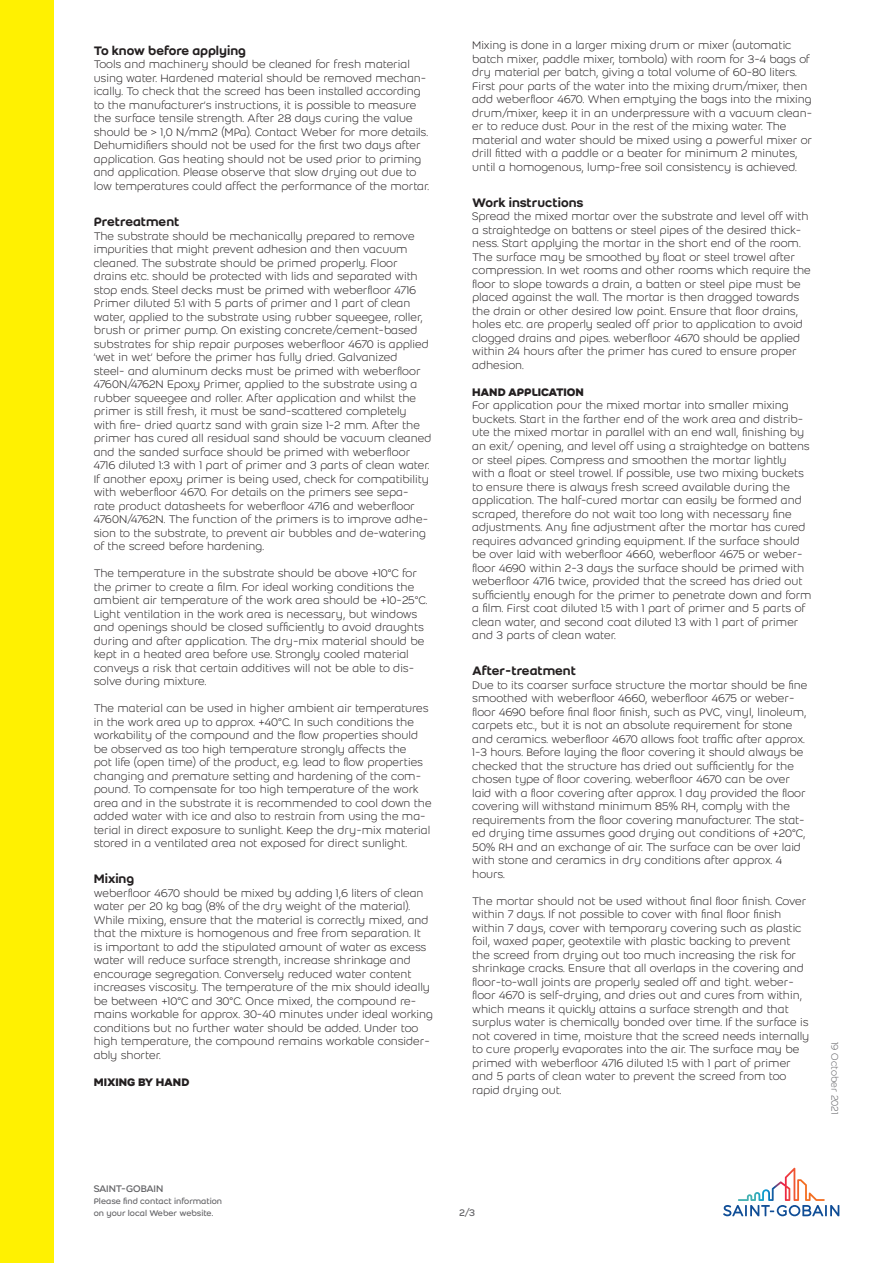
<style>
.page{position:relative;width:893px;height:1263px;background:#fff}
.page>*{position:absolute;margin:0;border:0;box-sizing:border-box;transform-origin:0 0}
.Second_header{font:500 13.5px "Weber";color:#231f20}
.Body_text{font:300 12px/13.5px "Weber";color:#231f20}
.Body_text-2{font:700 12px "Weber";color:#231f20}
.t1{font:10.5px "Weber";letter-spacing:-.02em;color:#636366}
.t2{font:300 10.5px "Weber";color:#636366}
.t3{font:9px/12px "Weber";color:#636366}
.s1{font-weight:700}
</style>
<div class="page">
<div style="left:0;top:0;width:54px;height:1263px;background:#fff101"></div>
<svg style="left:723px;top:1168px;width:116px;height:48px"></svg>
<p class="Second_header" style="left:94px;top:41px;width:154px">To know before applying</p>
<p class="Body_text" style="left:94px;top:57px;width:337px">Tools and machinery should be cleaned for fresh material using water. Hardened material should be removed mechan&shy;ically. To check that the screed has been installed according to the manufacturer’s instructions, it is possible to measure the surface tensile strength. After 28 days curing the value should be &gt; 1,0 N/mm2 (MPa). Contact Weber for more details.<br>Dehumidifiers should not be used for the first two days after application. Gas heating should not be used prior to priming and application. Please observe that slow drying out due to low temperatures could affect the performance of the mortar.</p>
<p class="Second_header" style="left:94px;top:212px;width:87px">Pretreatment</p>
<p class="Body_text" style="left:94px;top:229px;width:339px">The substrate should be mechanically prepared to remove impurities that might prevent adhesion and then vacuum cleaned. The substrate should be primed properly. Floor drains etc. should be protected with lids and separated with stop ends. Steel decks must be primed with weberfloor 4716<br>Primer diluted 5:1 with 5 parts of primer and 1 part of clean water, applied to the substrate using rubber squeegee, roller, brush or primer pump. On existing concrete/cement-based substrates for ship repair purposes weberfloor 4670 is applied ‘wet in wet’ before the primer has fully dried. Galvanized steel- and aluminum decks must be primed with weberfloor 4760N/4762N Epoxy Primer, applied to the substrate using a rubber squeegee and roller. After application and whilst the primer is still fresh, it must be sand-scattered completely with fire- dried quartz sand with grain size 1-2 mm. After the primer has cured all residual sand should be vacuum cleaned and the sanded surface should be primed with weberfloor 4716 diluted 1:3 with 1 part of primer and 3 parts of clean water.<br>If another epoxy primer is being used, check for compatibility with weberfloor 4670. For details on the primers see sepa&shy;rate product datasheets for weberfloor 4716 and weberfloor 4760N/4762N. The function of the primers is to improve adhe&shy;sion to the substrate, to prevent air bubbles and de-watering of the screed before hardening.</p>
<p class="Body_text" style="left:94px;top:566px;width:335px">The temperature in the substrate should be above +10°C for the primer to create a film. For ideal working conditions the ambient air temperature of the work area should be +10-25°C.<br>Light ventilation in the work area is necessary, but windows and openings should be closed sufficiently to avoid draughts during and after application. The dry-mix material should be kept in a heated area before use. Strongly cooled material conveys a risk that certain additives will not be able to dis&shy;solve during mixture.</p>
<p class="Body_text" style="left:94px;top:701px;width:339px">The material can be used in higher ambient air temperatures in the work area up to approx. +40°C. In such conditions the workability of the compound and the flow properties should be observed as too high temperature strongly affects the<br>pot life (open time) of the product, e.g. lead to flow properties changing and premature setting and hardening of the com&shy;pound. To compensate for too high temperature of the work area and in the substrate it is recommended to cool down the added water with ice and also to restrain from using the ma&shy;terial in direct exposure to sunlight. Keep the dry-mix material stored in a ventilated area not exposed for direct sunlight.</p>
<p class="Second_header" style="left:94px;top:869px;width:42px">Mixing</p>
<p class="Body_text" style="left:94px;top:886px;width:341px">weberfloor 4670 should be mixed by adding 1,6 liters of clean water per 20 kg bag (8% of the dry weight of the material).<br>While mixing, ensure that the material is correctly mixed, and that the mixture is homogenous and free from separation. It<br>is important to add the stipulated amount of water as excess water will reduce surface strength, increase shrinkage and encourage segregation. Conversely reduced water content increases viscosity. The temperature of the mix should ideally be between +10°C and 30°C. Once mixed, the compound re&shy;mains workable for approx. 30-40 minutes under ideal working conditions but no further water should be added. Under too high temperature, the compound remains workable consider&shy;ably shorter.</p>
<p class="Body_text-2" style="left:94px;top:1073px;width:97px">MIXING BY HAND</p>
<p class="Body_text" style="left:472px;top:38px;width:341px">Mixing is done in a larger mixing drum or mixer (automatic batch mixer, paddle mixer, tombola) with room for 3-4 bags of dry material per batch, giving a total volume of 60-80 liters.<br>First pour parts of the water into the mixing drum/mixer, then add weberfloor 4670. When emptying the bags into the mixing drum/mixer, keep it in an underpressure with a vacuum clean&shy;er to reduce dust. Pour in the rest of the mixing water. The material and water should be mixed using a powerful mixer or drill fitted with a paddle or a beater for minimum 2 minutes, until a homogenous, lump-free soil consistency is achieved.</p>
<p class="Second_header" style="left:472px;top:193px;width:113px">Work instructions</p>
<p class="Body_text" style="left:472px;top:210px;width:340px">Spread the mixed mortar over the substrate and level off with a straightedge on battens or steel pipes of the desired thick&shy;ness. Start applying the mortar in the short end of the room.<br>The surface may be smoothed by float or steel trowel after compression. In wet rooms and other rooms which require the floor to slope towards a drain, a batten or steel pipe must be placed against the wall. The mortar is then dragged towards the drain or other desired low point. Ensure that floor drains, holes etc. are properly sealed off prior to application to avoid clogged drains and pipes. weberfloor 4670 should be applied within 24 hours after the primer has cured to ensure proper adhesion.</p>
<p class="Body_text" style="left:472px;top:385px;width:341px"><span class="s1">HAND APPLICATION<br></span>For application pour the mixed mortar into smaller mixing buckets. Start in the farther end of the work area and distrib&shy;ute the mixed mortar in parallel with an end wall, finishing by an exit/ opening, and level off using a straightedge on battens or steel pipes. Compress and smoothen the mortar lightly with a float or steel trowel. If possible, use two mixing buckets to ensure there is always fresh screed available during the application. The half-cured mortar can easily be formed and scraped, therefore do not wait too long with necessary fine adjustments. Any fine adjustment after the mortar has cured requires advanced grinding equipment. If the surface should be over laid with weberfloor 4660, weberfloor 4675 or weber&shy;floor 4690 within 2-3 days the surface should be primed with weberfloor 4716 twice, provided that the screed has dried out sufficiently enough for the primer to penetrate down and form a film. First coat diluted 1:5 with 1 part of primer and 5 parts of clean water, and second coat diluted 1:3 with 1 part of primer and 3 parts of clean water.</p>
<p class="Second_header" style="left:472px;top:661px;width:105px">After-treatment</p>
<p class="Body_text" style="left:472px;top:678px;width:337px">Due to its coarser surface structure the mortar should be fine smoothed with weberfloor 4660, weberfloor 4675 or weber&shy;floor 4690 before final floor finish, such as PVC, vinyl, linoleum, carpets etc., but it is not an absolute requirement for stone and ceramics. weberfloor 4670 allows foot traffic after approx.<br>1-3 hours. Before laying the floor covering it should always be checked that the structure has dried out sufficiently for the chosen type of floor covering. weberfloor 4670 can be over laid with a floor covering after approx. 1 day provided the floor covering will withstand minimum 85% RH, comply with the requirements from the floor covering manufacturer. The stat&shy;ed drying time assumes good drying out conditions of +20°C, 50% RH and an exchange of air. The surface can be over laid with stone and ceramics in dry conditions after approx. 4 hours.</p>
<p class="Body_text" style="left:472px;top:894px;width:339px">The mortar should not be used without final floor finish. Cover within 7 days. If not possible to cover with final floor finish within 7 days, cover with temporary covering such as plastic foil, waxed paper, geotextile with plastic backing to prevent the screed from drying out too much increasing the risk for shrinkage cracks. Ensure that all overlaps in the covering and floor-to-wall joints are properly sealed off and tight. weber&shy;floor 4670 is self-drying, and dries out and cures from within, which means it quickly attains a surface strength and that surplus water is chemically bonded over time. If the surface is not covered in time, moisture that the screed needs internally to cure properly evaporates into the air. The surface may be primed with weberfloor 4716 diluted 1:5 with 1 part of primer and 5 parts of clean water to prevent the screed from too rapid drying out.</p>
<p class="t2" style="left:842px;top:1042px;width:74px;rotate:90deg">19 October 2021</p>
<p class="t1" style="left:94px;top:1181px;width:71px">SAINT-GOBAIN</p>
<p class="t3" style="left:94px;top:1195px;width:130px">Please find contact information on your local Weber website.</p>
<p class="t1" style="left:459px;top:1205px;width:17px">2/3</p>
</div>
